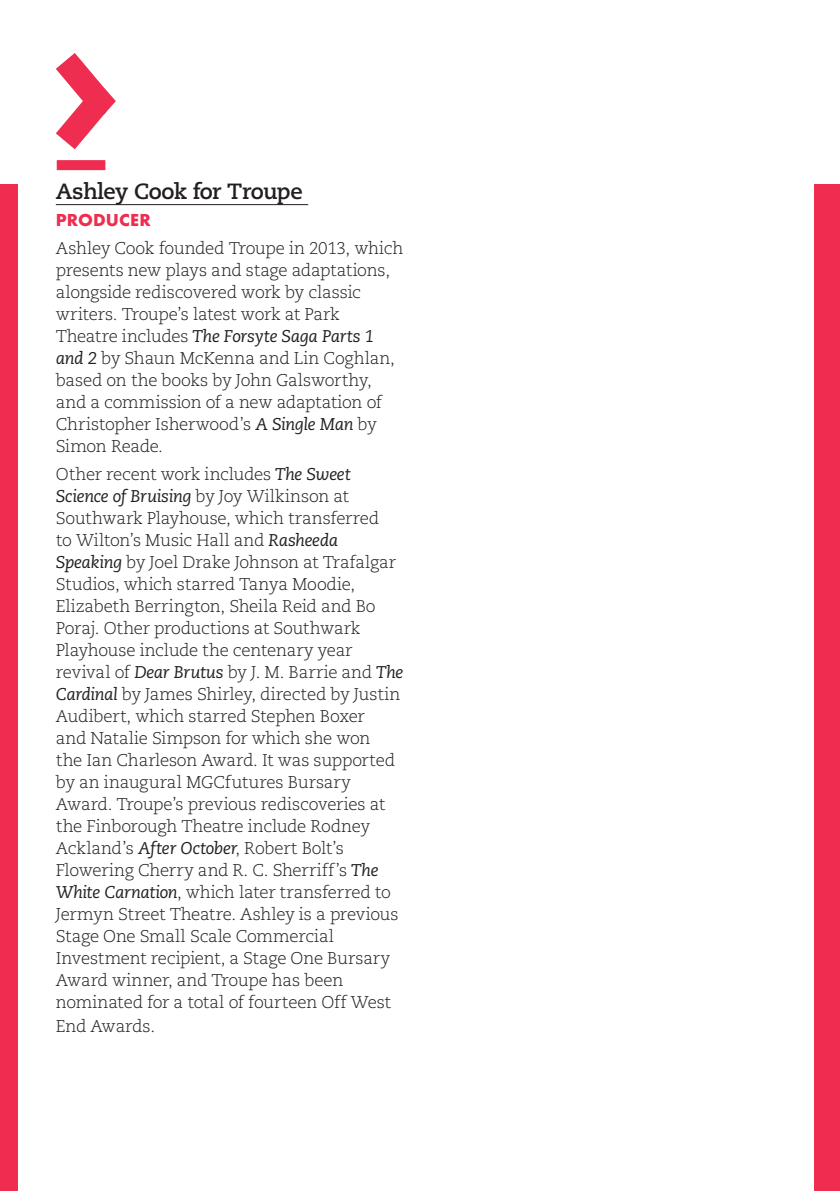
<style>
.page{position:relative;width:840px;height:1191px;background:#fff}
.page>*{position:absolute;margin:0;border:0;box-sizing:border-box;transform-origin:0 0}
.creative_name{font:700 22px "Caecilia LT Pro 75";letter-spacing:-.025em;color:#231f20}
.creative_name-2{font:700 18px "Futura PT";letter-spacing:.005em;color:#ee2d50}
.creative_name-3{font:300 17px/22px "Caecilia LT Pro 45";letter-spacing:-.015em;color:#231f20}
.s1{font-family:"Caecilia LT Pro 56";font-weight:400;font-style:italic}
</style>
<div class="page">
<div style="left:0;top:185px;width:17px;height:1006px;background:#ee2d50"></div>
<div style="left:57px;top:160px;width:48px;height:10px;background:#ee2d50"></div>
<svg style="left:56px;top:53px;width:60px;height:97px"></svg>
<div style="left:814px;top:185px;width:25px;height:1006px;background:#ee2d50"></div>
<hr style="left:56px;top:204px;width:252px;height:1px;background:#231f20">
<p class="creative_name" style="left:56px;top:176px;width:248px">Ashley Cook for Troupe</p>
<p class="creative_name-2" style="left:56px;top:209px;width:97px">PRODUCER</p>
<p class="creative_name-3" style="left:56px;top:237px;width:349px">Ashley Cook founded Troupe in 2013, which presents new plays and stage adaptations, alongside rediscovered work by classic writers. Troupe’s latest work at Park Theatre includes <span class="s1">The Forsyte Saga Parts 1 and 2</span> by Shaun McKenna and Lin Coghlan, based on the books by John Galsworthy, and a commission of a new adaptation of Christopher Isherwood’s <span class="s1">A Single Man</span> by Simon Reade.</p>
<p class="creative_name-3" style="left:56px;top:462px;width:349px">Other recent work includes <span class="s1">The Sweet Science of Bruising</span> by Joy Wilkinson at Southwark Playhouse, which transferred<br>to Wilton’s Music Hall and <span class="s1">Rasheeda Speaking</span> by Joel Drake Johnson at Trafalgar Studios, which starred Tanya Moodie, Elizabeth Berrington, Sheila Reid and Bo Poraj. Other productions at Southwark Playhouse include the centenary year revival of <span class="s1">Dear Brutus</span> by J. M. Barrie and <span class="s1">The Cardinal</span> by James Shirley, directed by Justin Audibert, which starred Stephen Boxer<br>and Natalie Simpson for which she won<br>the Ian Charleson Award. It was supported by an inaugural MGCfutures Bursary Award. Troupe’s previous rediscoveries at the Finborough Theatre include Rodney Ackland’s <span class="s1">After October</span>, Robert Bolt’s Flowering Cherry and R. C. Sherriff’s <span class="s1">The White Carnation</span>, which later transferred to Jermyn Street Theatre. Ashley is a previous Stage One Small Scale Commercial Investment recipient, a Stage One Bursary Award winner, and Troupe has been nominated for a total of fourteen Off West</p>
<p class="creative_name-3" style="left:56px;top:1014px;width:101px">End Awards.</p>
</div>
